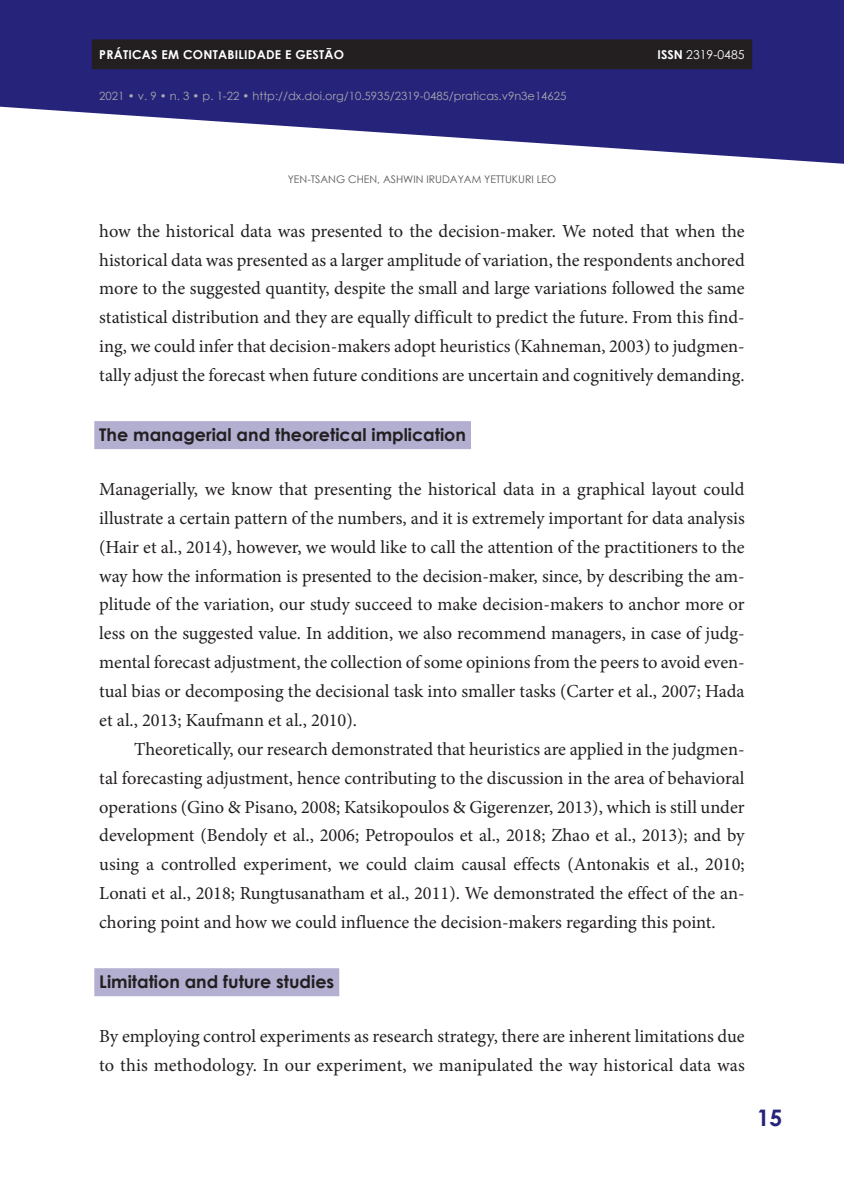
<style>
.page{position:relative;width:844px;height:1191px;background:#fff}
.page>*{position:absolute;margin:0;border:0;box-sizing:border-box;transform-origin:0 0}
.t1{font:700 22.75px "Century Gothic";color:#26237b}
.t2{font:18.38px/28.9px "Minion Pro";color:#231f20;text-align:justify}
.t3{font:700 17.5px "Century Gothic";color:#231f20}
.t4{font:700 12.25px "Century Gothic";letter-spacing:.02em;color:#fff}
.t5{font:12.25px "Century Gothic";color:#fff}
.t6{font:11.38px "Century Gothic";color:#a8a9ad}
.t7{font:10.5px "Century Gothic";color:#57585a}
.s1{font-weight:700}
</style>
<div class="page">
<svg style="left:1px;top:0;width:842px;height:164px;fill:#26237b"></svg>
<svg style="left:0;top:0;width:1px;height:107px"></svg>
<div style="left:92px;top:39px;width:660px;height:30px;background:#231f20"></div>
<div style="left:94px;top:421px;width:377px;height:28px;background:#b2afd1"></div>
<div style="left:94px;top:968px;width:245px;height:28px;background:#b2afd1"></div>
<p class="t4" style="left:99px;top:45px;width:246px">PRÁTICAS EM CONTABILIDADE E GESTÃO</p>
<p class="t5" style="left:657px;top:46px;width:88px"><span class="s1">ISSN</span> 2319-0485</p>
<p class="t6" style="left:99px;top:88px;width:468px">2021 • v. 9 • n. 3 • p. 1-22 • http://dx.doi.org/10.5935/2319-0485/praticas.v9n3e14625</p>
<p class="t7" style="left:287px;top:172px;width:270px">YEN-TSANG CHEN, ASHWIN IRUDAYAM YETTUKURI LEO</p>
<p class="t2" style="left:99px;top:216px;width:646px">how the historical data was presented to the decision-maker. We noted that when the historical data was presented as a larger amplitude of variation, the respondents anchored more to the suggested quantity, despite the small and large variations followed the same statistical distribution and they are equally difficult to predict the future. From this find&shy;ing, we could infer that decision-makers adopt heuristics (Kahneman, 2003) to judgmen&shy;tally adjust the forecast when future conditions are uncertain and cognitively demanding.</p>
<p class="t3" style="left:99px;top:421px;width:368px">The managerial and theoretical implication</p>
<p class="t2" style="left:99px;top:475px;width:646px">Managerially, we know that presenting the historical data in a graphical layout could illustrate a certain pattern of the numbers, and it is extremely important for data analysis (Hair et al., 2014), however, we would like to call the attention of the practitioners to the way how the information is presented to the decision-maker, since, by describing the am&shy;plitude of the variation, our study succeed to make decision-makers to anchor more or less on the suggested value. In addition, we also recommend managers, in case of judg&shy;mental forecast adjustment, the collection of some opinions from the peers to avoid even&shy;tual bias or decomposing the decisional task into smaller tasks (Carter et al., 2007; Hada et al., 2013; Kaufmann et al., 2010).</p>
<p class="t2" style="left:99px;top:734px;width:646px;text-indent:35px">Theoretically, our research demonstrated that heuristics are applied in the judgmen&shy;tal forecasting adjustment, hence contributing to the discussion in the area of behavioral operations (Gino &amp; Pisano, 2008; Katsikopoulos &amp; Gigerenzer, 2013), which is still under development (Bendoly et al., 2006; Petropoulos et al., 2018; Zhao et al., 2013); and by using a controlled experiment, we could claim causal effects (Antonakis et al., 2010; Lonati et al., 2018; Rungtusanatham et al., 2011). We demonstrated the effect of the an&shy;choring point and how we could influence the decision-makers regarding this point.</p>
<p class="t3" style="left:99px;top:968px;width:236px">Limitation and future studies</p>
<p class="t2" style="left:99px;top:1021px;width:646px">By employing control experiments as research strategy, there are inherent limitations due to this methodology. In our experiment, we manipulated the way historical data was</p>
<p class="t1" style="left:756px;top:1100px;width:27px">15</p>
</div>
